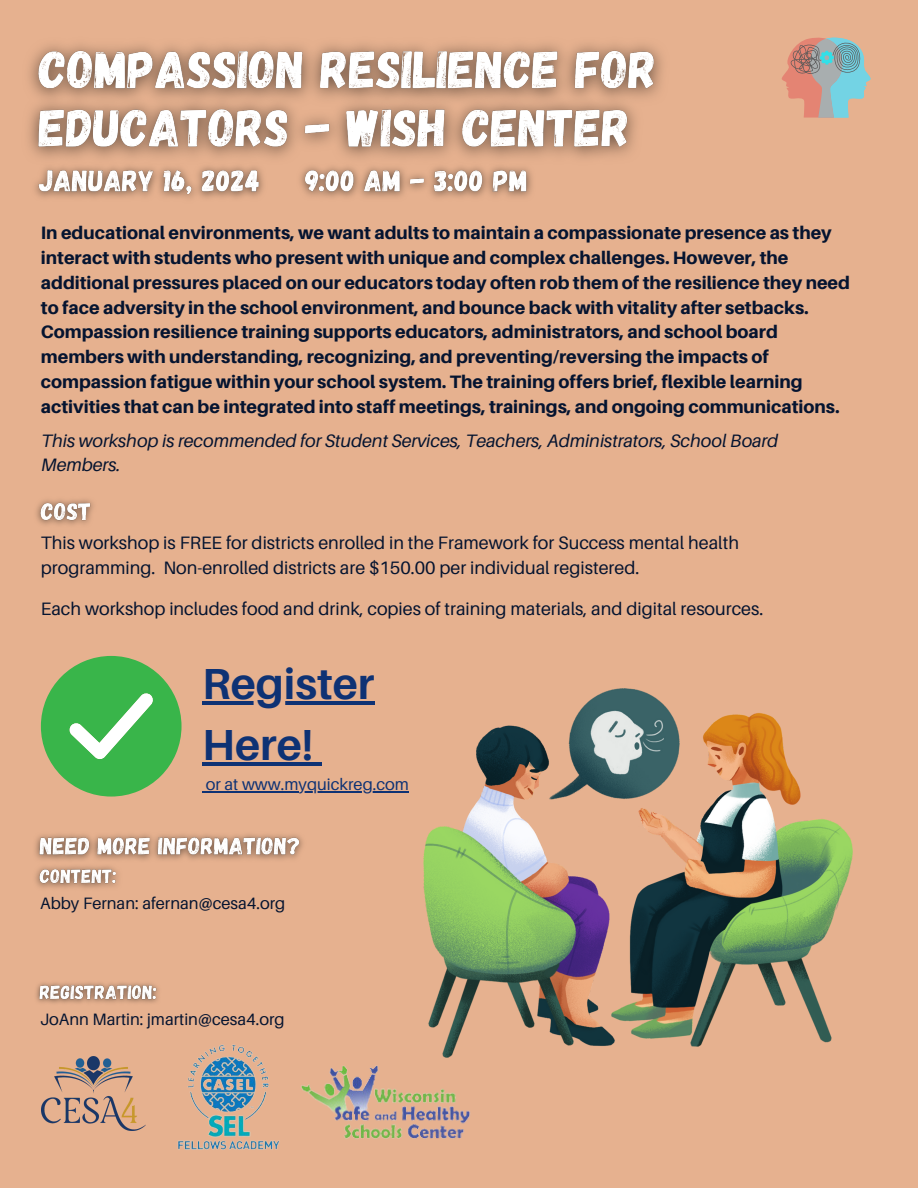
<style>
.page{position:relative;width:918px;height:1188px;background:#e6b18f}
.page>*{position:absolute;margin:0;border:0;box-sizing:border-box;transform-origin:0 0}
.t1{font:700 43.5px/60.8px "Aileron";color:#0e3274}
.t2{font:800 18px/24.8px "Aileron";color:#051430}
.t3{font:18px/25px "Aileron";color:#051430}
.t4{font:italic 18px/24.8px "Aileron";color:#051430}
.t5{font:16.5px "Aileron";color:#051430}
.t6{font:16.5px "Aileron";color:#0e3274}
</style>
<div class="page">
<img style="left:41px;top:1057px;width:105px;height:73px">
<svg style="left:782px;top:38px;width:89px;height:80px"></svg>
<svg style="left:41px;top:656px;width:141px;height:141px"></svg>
<img style="left:423px;top:688px;width:429px;height:369px">
<img style="left:301px;top:1065px;width:169px;height:74px">
<img style="left:29px;top:44px;width:633px;height:114px">
<img style="left:36px;top:499px;width:57px;height:26px">
<img style="left:35px;top:834px;width:268px;height:54px">
<img style="left:36px;top:983px;width:122px;height:20px">
<img style="left:35px;top:166px;width:497px;height:32px">
<hr style="left:202px;top:701px;width:172px;height:3px;background:#0e3274">
<hr style="left:202px;top:762px;width:111px;height:3px;background:#0e3274">
<svg style="left:313px;top:762px;width:9px;height:3px"></svg>
<hr style="left:206px;top:791px;width:203px;height:1px;background:#0e3274">
<img style="left:178px;top:1044px;width:102px;height:106px">
<p class="t2" style="left:41px;top:220px;width:811px">In educational environments, we want adults to maintain a compassionate presence as they interact with students who present with unique and complex challenges. However, the additional pressures placed on our educators today often rob them of the resilience they need to face adversity in the school environment, and bounce back with vitality after setbacks.<br>Compassion resilience training supports educators, administrators, and school board members with understanding, recognizing, and preventing/reversing the impacts of compassion fatigue within your school system. The training offers brief, flexible learning activities that can be integrated into staff meetings, trainings, and ongoing communications.</p>
<p class="t4" style="left:41px;top:428px;width:739px">This workshop is recommended for Student Services, Teachers, Administrators, School Board<br>Members.</p>
<p class="t3" style="left:41px;top:529px;width:700px">This workshop is FREE for districts enrolled in the Framework for Success mental health programming. Non-enrolled districts are $150.00 per individual registered.</p>
<p class="t3" style="left:41px;top:595px;width:724px">Each workshop includes food and drink, copies of training materials, and digital resources.</p>
<p class="t1" style="left:202px;top:652px;width:174px">Register<br>Here!</p>
<p class="t6" style="left:206px;top:774px;width:205px">or at www.myquickreg.com</p>
<p class="t5" style="left:40px;top:893px;width:246px">Abby Fernan: afernan@cesa4.org</p>
<p class="t5" style="left:40px;top:1009px;width:246px">JoAnn Martin: jmartin@cesa4.org</p>
</div>
